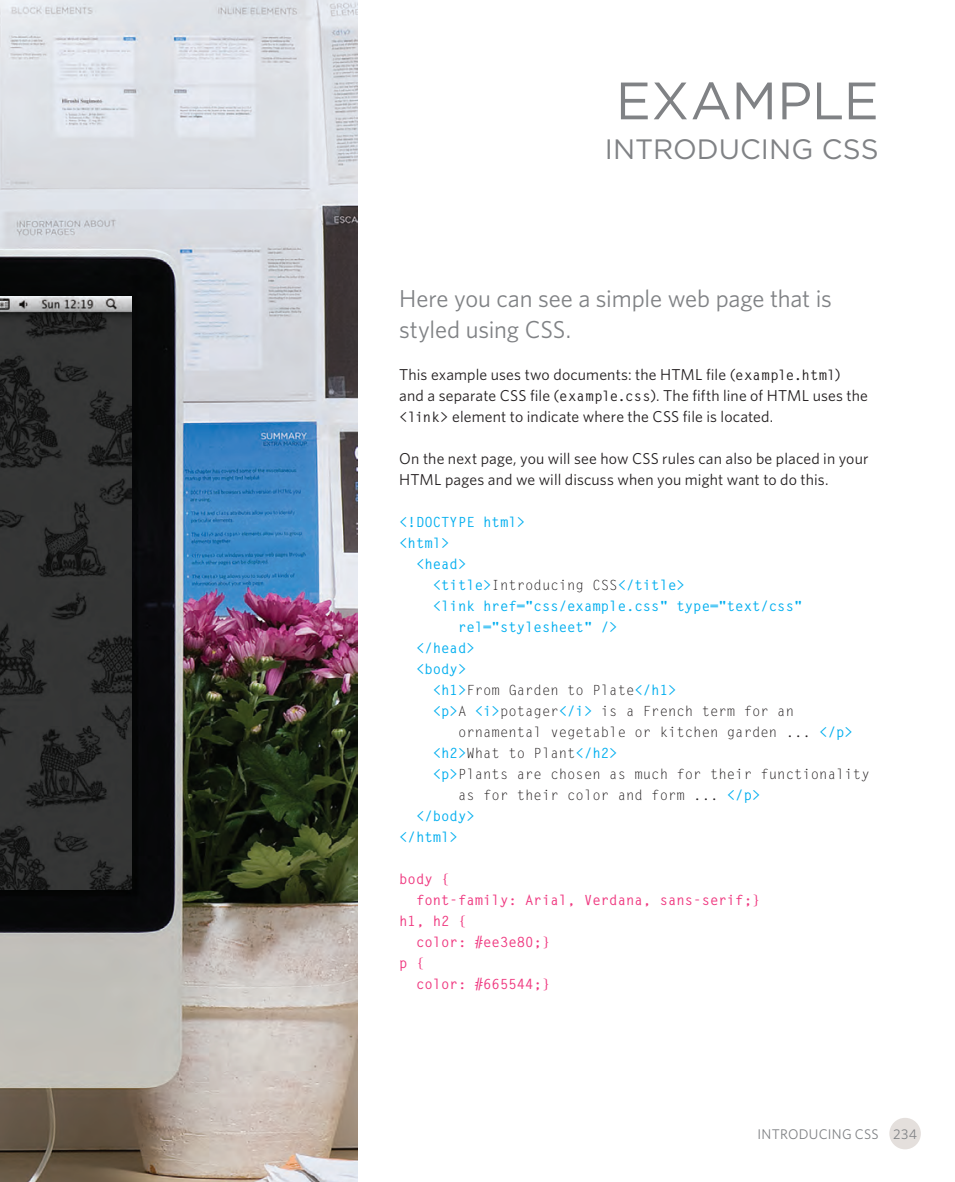
<style>
.page{position:relative;width:955px;height:1182px;background:#fff}
.page>*{position:absolute;margin:0;border:0;box-sizing:border-box;transform-origin:0 0}
.t1{font:52.5px "Gotham";color:#808285}
.t2{font:28px "Gotham";color:#808285}
.t3{font:24.5px/31.5px "Whitney HTF";letter-spacing:-.005em;color:#808285}
.t4{font:15.75px/21px "Whitney HTF";letter-spacing:.01em;color:#231f20}
.t5{font:14px "Letter Gothic Std";color:#231f20}
.t6{font:700 14px "Letter Gothic Std";color:#00aeef}
.t7{font:700 14px "Letter Gothic Std";color:#ef377f}
.t8{font:14px "Whitney HTF";letter-spacing:.02em;color:#808285}
.s1{font-family:"Letter Gothic Std";font-weight:700;font-size:14px}
.s2{font-weight:400;color:#231f20}
.s3{font-weight:700;color:#00aeef}
</style>
<div class="page">
<div style="left:889px;top:1117px;width:32px;height:32px;background:#e4dfdc;border-radius:50%"></div>
<img style="left:0;top:0;width:357px;height:1181px">
<img style="left:0;top:296px;width:131px;height:593px">
<p class="t1" style="left:616px;top:72px;width:265px">EXAMPLE</p>
<p class="t2" style="left:605px;top:134px;width:30px">INTRODUC</p>
<p class="t2" style="left:761px;top:134px;width:119px">ING CSS</p>
<p class="t3" style="left:399px;top:282px;width:434px">Here you can see a simple web page that is styled using CSS.</p>
<p class="t4" style="left:399px;top:364px;width:470px">This example uses two documents: the HTML file (<span class="s1">example.html</span>) and a separate CSS file (<span class="s1">example.css</span>). The fifth line of HTML uses the <span class="s1">&lt;link&gt;</span> element to indicate where the CSS file is located.</p>
<p class="t4" style="left:399px;top:448px;width:471px">On the next page, you will see how CSS rules can also be placed in your<br>HTML pages and we will discuss when you might want to do this.</p>
<p class="t6" style="left:399px;top:513px;width:127px">&lt;!DOCTYPE html&gt;</p>
<p class="t6" style="left:399px;top:534px;width:52px">&lt;html&gt;</p>
<p class="t6" style="left:416px;top:555px;width:52px">&lt;head&gt;</p>
<p class="t6" style="left:433px;top:576px;width:253px">&lt;title&gt;<span class="s2">Introducing CSS</span>&lt;/title&gt;</p>
<p class="t6" style="left:433px;top:597px;width:371px">&lt;link href="css/example.css" type="text/css"</p>
<p class="t6" style="left:458px;top:618px;width:161px">rel="stylesheet" /&gt;</p>
<p class="t6" style="left:416px;top:639px;width:60px">&lt;/head&gt;</p>
<p class="t6" style="left:416px;top:660px;width:52px">&lt;body&gt;</p>
<p class="t5" style="left:433px;top:682px;width:245px"><span class="s3">&lt;h1&gt;</span>From Garden to Plate<span class="s3">&lt;/h1&gt;</span></p>
<p class="t5" style="left:433px;top:703px;width:363px"><span class="s3">&lt;p&gt;</span>A <span class="s3">&lt;i&gt;</span>potager<span class="s3">&lt;/i&gt;</span> is a French term for an</p>
<p class="t5" style="left:458px;top:724px;width:396px">ornamental vegetable or kitchen garden ... <span class="s3">&lt;/p&gt;</span></p>
<p class="t5" style="left:433px;top:745px;width:186px"><span class="s3">&lt;h2&gt;</span>What to Plant<span class="s3">&lt;/h2&gt;</span></p>
<p class="t5" style="left:433px;top:766px;width:438px"><span class="s3">&lt;p&gt;</span>Plants are chosen as much for their functionality</p>
<p class="t5" style="left:458px;top:787px;width:304px">as for their color and form ... <span class="s3">&lt;/p&gt;</span></p>
<p class="t6" style="left:416px;top:807px;width:60px">&lt;/body&gt;</p>
<p class="t6" style="left:399px;top:828px;width:60px">&lt;/html&gt;</p>
<p class="t7" style="left:399px;top:870px;width:52px">body {</p>
<p class="t7" style="left:416px;top:891px;width:346px">font-family: Arial, Verdana, sans-serif;}</p>
<p class="t7" style="left:399px;top:912px;width:69px">h1, h2 {</p>
<p class="t7" style="left:416px;top:933px;width:136px">color: #ee3e80;}</p>
<p class="t7" style="left:399px;top:954px;width:27px">p {</p>
<p class="t7" style="left:416px;top:975px;width:136px">color: #665544;}</p>
<p class="t8" style="left:757px;top:1125px;width:161px">INTRODUCING CSS 234</p>
</div>
